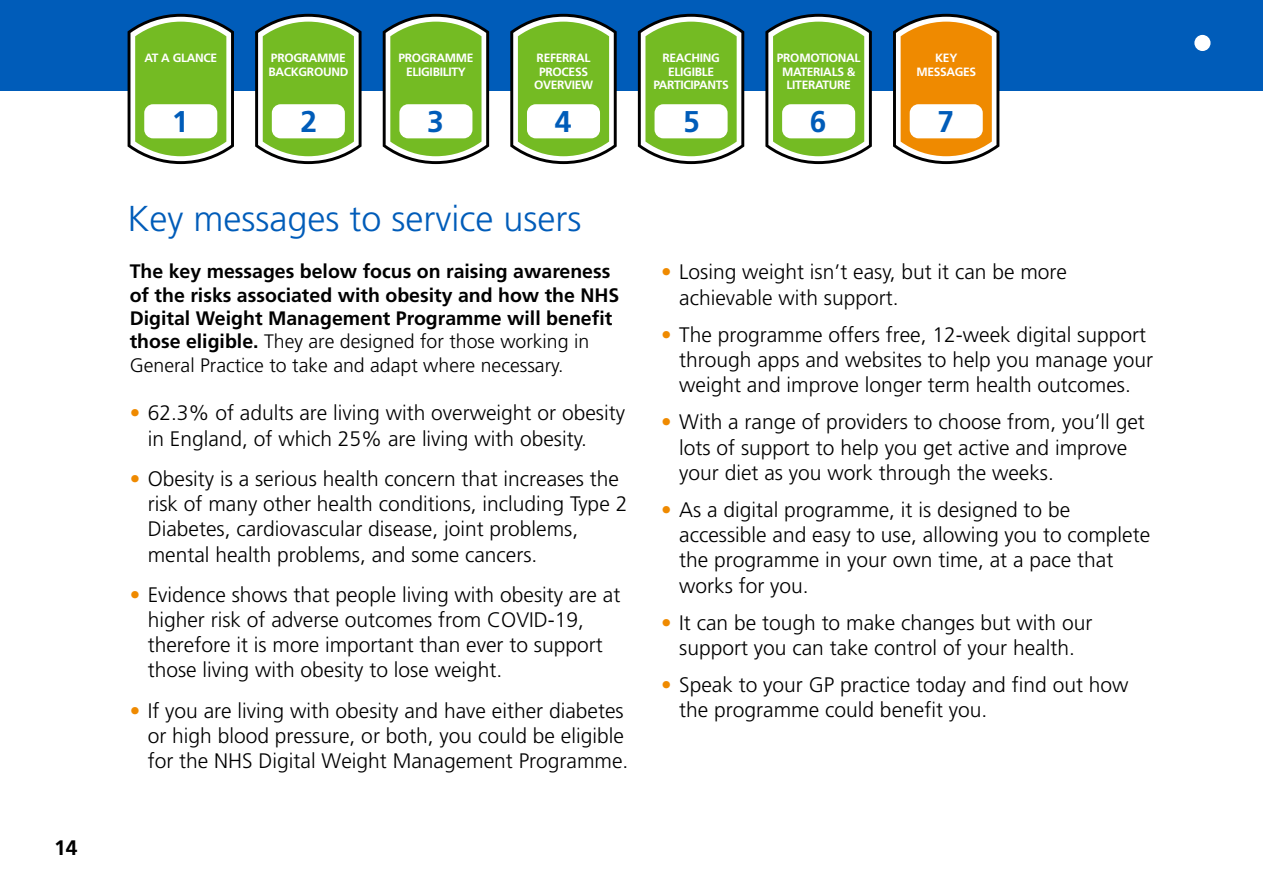
<style>
.page{position:relative;width:1263px;height:893px;background:#fff}
.page>*{position:absolute;margin:0;border:0;box-sizing:border-box;transform-origin:0 0}
.t1{font:300 36px "Frutiger LT Std";color:#005cb9}
.t2{font:700 30px "Frutiger LT Std";color:#005cb9}
.t3{font:300 21px/25.2px "Frutiger LT Std";color:#000}
.t4{font:700 21px "Frutiger LT Std";color:#000}
.t5{font:700 19.5px/23.4px "Frutiger LT Std";color:#000}
.t6{font:700 12px "Frutiger LT Std";letter-spacing:-.025em;color:#fff}
.s1{font-weight:300}
.s2{color:#ef8a00}
</style>
<div class="page">
<div style="left:0;top:0;width:1263px;height:91px;background:#005cb9"></div>
<svg style="left:128px;top:14px;width:106px;height:150px;background:#7fb351"></svg>
<div style="left:144px;top:104px;width:73px;height:34px;background:#fff;border-radius:9px"></div>
<svg style="left:255px;top:14px;width:107px;height:150px;background:#7fb252"></svg>
<div style="left:272px;top:104px;width:73px;height:34px;background:#fff;border-radius:9px"></div>
<svg style="left:383px;top:14px;width:106px;height:150px;background:#7fb251"></svg>
<div style="left:399px;top:104px;width:73px;height:34px;background:#fff;border-radius:9px"></div>
<svg style="left:510px;top:14px;width:107px;height:150px;background:#7fb252"></svg>
<div style="left:527px;top:104px;width:73px;height:34px;background:#fff;border-radius:9px"></div>
<svg style="left:638px;top:14px;width:106px;height:150px;background:#7fb251"></svg>
<div style="left:654px;top:104px;width:74px;height:34px;background:#fff;border-radius:9px"></div>
<svg style="left:765px;top:14px;width:107px;height:150px;background:#7fb252"></svg>
<div style="left:782px;top:104px;width:73px;height:34px;background:#fff;border-radius:9px"></div>
<svg style="left:893px;top:14px;width:106px;height:150px;background:#d1923a"></svg>
<div style="left:910px;top:104px;width:73px;height:34px;background:#fff;border-radius:9px"></div>
<div style="left:1194px;top:35px;width:16px;height:16px;background:#fff;border-radius:50%"></div>
<p class="t4" style="left:54px;top:835px;width:25px">14</p>
<p class="t6" style="left:144px;top:51px;width:74px">AT A GLANCE</p>
<p class="t6" style="left:271px;top:51px;width:76px">PROGRAMME</p>
<p class="t6" style="left:268px;top:64px;width:81px">BACKGROUND</p>
<p class="t6" style="left:399px;top:51px;width:76px">PROGRAMME</p>
<p class="t6" style="left:406px;top:64px;width:61px">ELIGIBILITY</p>
<p class="t6" style="left:537px;top:51px;width:55px">REFERRAL</p>
<p class="t6" style="left:539px;top:64px;width:50px">PROCESS</p>
<p class="t6" style="left:534px;top:78px;width:61px">OVERVIEW</p>
<p class="t6" style="left:662px;top:51px;width:59px">REACHING</p>
<p class="t6" style="left:668px;top:64px;width:47px">ELIGIBLE</p>
<p class="t6" style="left:653px;top:78px;width:77px">PARTICIPANTS</p>
<p class="t6" style="left:777px;top:51px;width:85px">PROMOTIONAL</p>
<p class="t6" style="left:782px;top:64px;width:75px">MATERIALS &amp;</p>
<p class="t6" style="left:786px;top:78px;width:66px">LITERATURE</p>
<p class="t6" style="left:935px;top:51px;width:24px">KEY</p>
<p class="t6" style="left:916px;top:64px;width:61px">MESSAGES</p>
<p class="t2" style="left:172px;top:104px;width:18px">1</p>
<p class="t2" style="left:301px;top:104px;width:18px">2</p>
<p class="t2" style="left:427px;top:104px;width:18px">3</p>
<p class="t2" style="left:555px;top:104px;width:18px">4</p>
<p class="t2" style="left:683px;top:104px;width:18px">5</p>
<p class="t2" style="left:810px;top:104px;width:18px">6</p>
<p class="t2" style="left:937px;top:104px;width:18px">7</p>
<p class="t1" style="left:128px;top:198px;width:455px">Key messages to service users</p>
<p class="t5" style="left:130px;top:260px;width:491px">The key messages below focus on raising awareness of the risks associated with obesity and how the NHS Digital Weight Management Programme will benefit those eligible. <span class="s1">They are designed for those working in General Practice to take and adapt where necessary.</span></p>
<p class="t3" style="left:148px;top:401px;width:479px;text-indent:-18px"><span class="s2">•</span> 62.3% of adults are living with overweight or obesity in England, of which 25% are living with obesity.</p>
<p class="t3" style="left:148px;top:466px;width:481px;text-indent:-18px"><span class="s2">•</span> Obesity is a serious health concern that increases the risk of many other health conditions, including Type 2<br>Diabetes, cardiovascular disease, joint problems, mental health problems, and some cancers.</p>
<p class="t3" style="left:148px;top:582px;width:474px;text-indent:-18px"><span class="s2">•</span> Evidence shows that people living with obesity are at higher risk of adverse outcomes from COVID-19, therefore it is more important than ever to support those living with obesity to lose weight.</p>
<p class="t3" style="left:148px;top:698px;width:482px;text-indent:-18px"><span class="s2">•</span> If you are living with obesity and have either diabetes or high blood pressure, or both, you could be eligible for the NHS Digital Weight Management Programme.</p>
<p class="t3" style="left:679px;top:260px;width:389px;text-indent:-18px"><span class="s2">•</span> Losing weight isn’t easy, but it can be more achievable with support.</p>
<p class="t3" style="left:679px;top:322px;width:475px;text-indent:-18px"><span class="s2">•</span> The programme offers free, 12-week digital support through apps and websites to help you manage your weight and improve longer term health outcomes.</p>
<p class="t3" style="left:679px;top:410px;width:467px;text-indent:-18px"><span class="s2">•</span> With a range of providers to choose from, you’ll get lots of support to help you get active and improve your diet as you work through the weeks.</p>
<p class="t3" style="left:679px;top:497px;width:472px;text-indent:-18px"><span class="s2">•</span> As a digital programme, it is designed to be accessible and easy to use, allowing you to complete the programme in your own time, at a pace that works for you.</p>
<p class="t3" style="left:661px;top:610px;width:433px;text-align:center"><span class="s2">•</span> It can be tough to make changes but with our support you can take control of your health.</p>
<p class="t3" style="left:679px;top:673px;width:451px;text-indent:-18px"><span class="s2">•</span> Speak to your GP practice today and find out how the programme could benefit you.</p>
</div>
